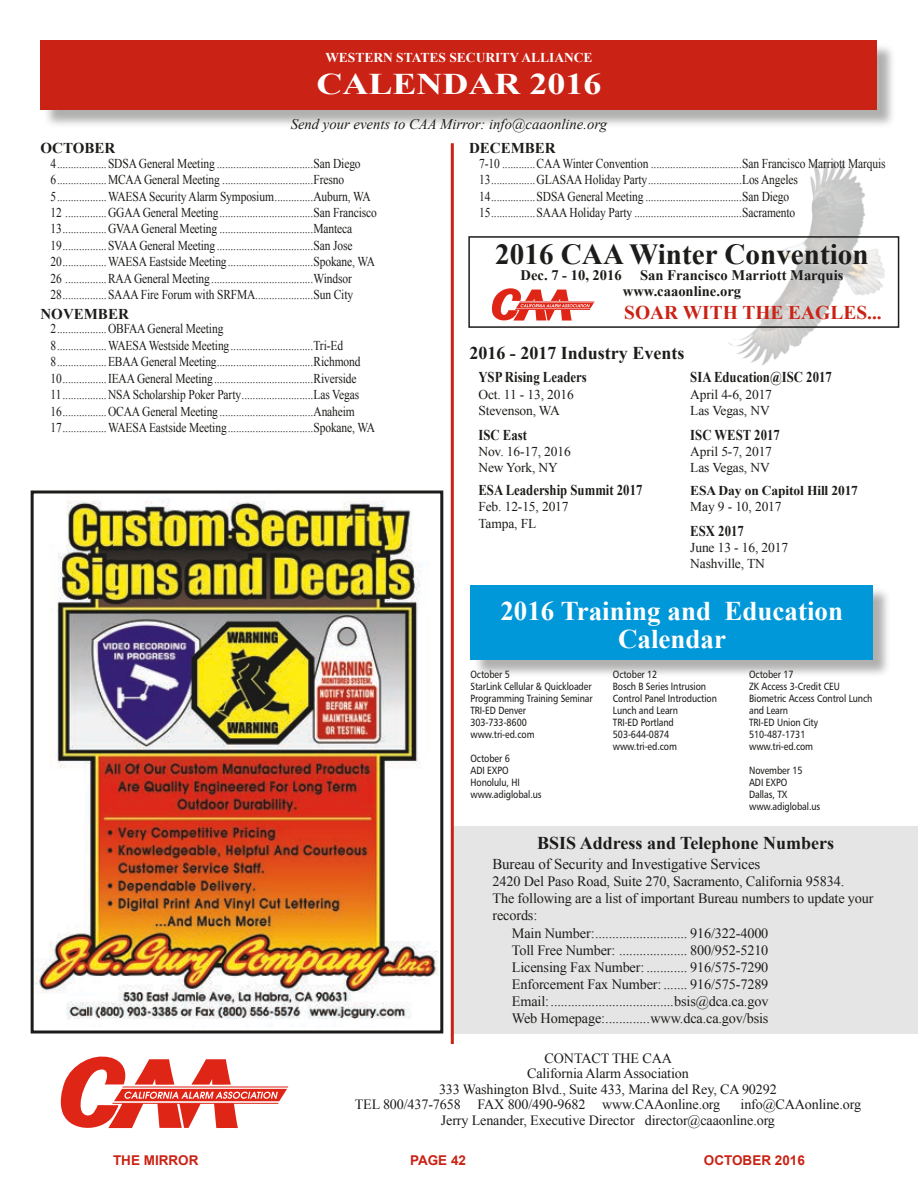
<style>
.page{position:relative;width:918px;height:1188px;background:#fff}
.page>*{position:absolute;margin:0;border:0;box-sizing:border-box;transform-origin:0 0}
.t1{font:700 30px "Times New Roman";color:#fff;scale:1.2 1}
.t2{font:700 29.1px "Times New Roman";color:#1c1c1a}
.t3{font:700 27px/28.5px "Times New Roman";color:#fff;text-align:center}
.t4{font:700 19.5px "Times New Roman";color:#ca2214}
.t5{font:700 18px "Times New Roman";color:#1c1c1a}
.t6{font:700 15px "Times New Roman";color:#1c1c1a;scale:.85 1}
.t7{font:15px "Times New Roman";letter-spacing:-.01em;color:#1c1c1a}
.t8{font:700 15px "Times New Roman";color:#1c1c1a}
.t9{font:italic 14.7px "Times New Roman";color:#1c1c1a}
.t10{font:700 14.55px/15.8px "Times New Roman";color:#1c1c1a;text-align:center}
.t11{font:14.25px "Times New Roman";letter-spacing:-.01em;color:#1c1c1a}
.t12{font:14.1px/15.6px "Times New Roman";letter-spacing:-.01em;color:#1c1c1a}
.t13{font:13.5px/16.4px "Times New Roman";letter-spacing:-.01em;color:#1c1c1a;scale:.85 1}
.t14{font:13.5px/16.2px "Times New Roman";letter-spacing:-.01em;color:#1c1c1a}
.t15{font:700 13.5px "Times New Roman";color:#fff}
.t16{font:700 13.5px "Arial";color:#ca2214}
.t17{font:700 13.5px "Times New Roman";letter-spacing:-.01em;color:#1c1c1a}
.t18{font:10.5px/12px "Humanist 777 BT Roman B";letter-spacing:-.01em;color:#1c1c1a;scale:.85 1}
</style>
<div class="page">
<img style="left:728px;top:160px;width:157px;height:206px">
<div style="left:451px;top:827px;width:467px;height:207px;background:#e5e5e5"></div>
<hr style="left:451px;top:143px;width:3px;height:901px;background:#ca2214">
<div style="left:43px;top:43px;width:853px;height:86px;background:#1c1c1a;opacity:.35"></div>
<div style="left:40px;top:40px;width:838px;height:70px;background:#ca2214"></div>
<hr style="left:122px;top:1087px;width:166px;height:1px;background:#de2516">
<svg style="left:61px;top:1057px;width:226px;height:71px"></svg>
<img style="left:35px;top:495px;width:403px;height:524px">
<div style="left:31px;top:490px;width:412px;height:544px;border:3px solid #1c1c1a"></div>
<svg style="left:492px;top:288px;width:102px;height:33px"></svg>
<div style="left:468px;top:236px;width:431px;height:92px;border:2px solid #1c1c1a"></div>
<div style="left:473px;top:587px;width:419px;height:91px;background:#1c1c1a;opacity:.35"></div>
<div style="left:471px;top:585px;width:402px;height:75px;background:#0098d8"></div>
<p class="t15" style="left:325px;top:48px;width:269px">WESTERN STATES SECURITY ALLIANCE</p>
<h1 class="t1" style="left:316px;top:63px;width:239px">CALENDAR 2016</h1>
<p class="t9" style="left:291px;top:114px;width:318px">Send your events to CAA Mirror: info@caaonline.org</p>
<p class="t8" style="left:40px;top:138px;width:76px">OCTOBER</p>
<p class="t13" style="left:51px;top:155px;width:385px">4..................SDSA General Meeting ...................................San Diego 6..................MCAA General Meeting .................................Fresno 5..................WAESA Security Alarm Symposium..............Auburn, WA 12 ...............GGAA General Meeting..................................San Francisco 13................GVAA General Meeting ..................................Manteca 19................SVAA General Meeting ...................................San Jose 20................WAESA Eastside Meeting...............................Spokane, WA 26 ...............RAA General Meeting.....................................Windsor 28................SAAA Fire Forum with SRFMA.....................Sun City</p>
<p class="t8" style="left:40px;top:304px;width:90px">NOVEMBER</p>
<p class="t13" style="left:51px;top:321px;width:383px">2..................OBFAA General Meeting<br>8..................WAESA Westside Meeting..............................Tri-Ed 8..................EBAA General Meeting...................................Richmond 10................IEAA General Meeting....................................Riverside 11................NSA Scholarship Poker Party..........................Las Vegas 16................OCAA General Meeting ..................................Anaheim 17................WAESA Eastside Meeting...............................Spokane, WA</p>
<p class="t8" style="left:469px;top:138px;width:88px">DECEMBER</p>
<p class="t13" style="left:479px;top:155px;width:480px">7-10 ............CAA Winter Convention .................................San Francisco Marriott Marquis 13................GLASAA Holiday Party..................................Los Angeles 14................SDSA General Meeting ...................................San Diego<br>15................SAAA Holiday Party .......................................Sacramento</p>
<h2 class="t2" style="left:495px;top:234px;width:375px">2016 CAA Winter Convention</h2>
<p class="t10" style="left:521px;top:267px;width:324px">Dec. 7 - 10, 2016 San Francisco Marriott Marquis www.caaonline.org</p>
<h3 class="t4" style="left:624px;top:299px;width:259px">SOAR WITH THE EAGLES...</h3>
<h3 class="t5" style="left:469px;top:340px;width:217px">2016 - 2017 Industry Events</h3>
<p class="t6" style="left:478px;top:367px;width:129px">YSP Rising Leaders</p>
<p class="t14" style="left:478px;top:386px;width:97px">Oct. 11 - 13, 2016<br>Stevenson, WA</p>
<p class="t6" style="left:478px;top:424px;width:59px">ISC East</p>
<p class="t14" style="left:478px;top:443px;width:94px">Nov. 16-17, 2016<br>New York, NY</p>
<p class="t6" style="left:478px;top:480px;width:194px">ESA Leadership Summit 2017</p>
<p class="t14" style="left:478px;top:499px;width:92px">Feb. 12-15, 2017<br>Tampa, FL</p>
<p class="t6" style="left:690px;top:367px;width:168px">SIA Education@ISC 2017</p>
<p class="t14" style="left:690px;top:386px;width:83px">April 4-6, 2017<br>Las Vegas, NV</p>
<p class="t6" style="left:690px;top:424px;width:107px">ISC WEST 2017</p>
<p class="t14" style="left:690px;top:443px;width:83px">April 5-7, 2017<br>Las Vegas, NV</p>
<p class="t17" style="left:690px;top:481px;width:169px">ESA Day on Capitol Hill 2017</p>
<p class="t14" style="left:690px;top:498px;width:93px">May 9 - 10, 2017</p>
<p class="t6" style="left:690px;top:521px;width:64px">ESX 2017</p>
<p class="t14" style="left:690px;top:539px;width:99px">June 13 - 16, 2017<br>Nashville, TN</p>
<h3 class="t3" style="left:500px;top:596px;width:344px">2016 Training and Education<br>Calendar</h3>
<p class="t18" style="left:471px;top:668px;width:145px">October 5<br>StarLink Cellular &amp; Quickloader<br>Programming Training Seminar<br>TRI-ED Denver<br>303-733-8600 www.tri-ed.com</p>
<p class="t18" style="left:471px;top:752px;width:85px">October 6<br>ADI EXPO<br>Honolulu, HI www.adiglobal.us</p>
<p class="t18" style="left:613px;top:668px;width:124px">October 12<br>Bosch B Series Intrusion<br>Control Panel Introduction<br>Lunch and Learn<br>TRI-ED Portland<br>503-644-0874 www.tri-ed.com</p>
<p class="t18" style="left:749px;top:668px;width:146px">October 17<br>ZK Access 3-Credit CEU<br>Biometric Access Control Lunch and Learn<br>TRI-ED Union City<br>510-487-1731<br>www.tri-ed.com</p>
<p class="t18" style="left:749px;top:764px;width:85px">November 15<br>ADI EXPO<br>Dallas, TX www.adiglobal.us</p>
<h3 class="t5" style="left:537px;top:831px;width:298px">BSIS Address and Telephone Numbers</h3>
<p class="t7" style="left:492px;top:854px;width:269px">Bureau of Security and Investigative Services</p>
<p class="t11" style="left:492px;top:872px;width:353px">2420 Del Paso Road, Suite 270, Sacramento, California 95834.</p>
<p class="t11" style="left:492px;top:889px;width:383px">The following are a list of important Bureau numbers to update your</p>
<p class="t11" style="left:492px;top:906px;width:46px">records:</p>
<p class="t11" style="left:512px;top:923px;width:258px">Main Number:........................... 916/322-4000</p>
<p class="t11" style="left:512px;top:940px;width:258px">Toll Free Number: .................... 800/952-5210</p>
<p class="t11" style="left:512px;top:957px;width:258px">Licensing Fax Number:............ 916/575-7290</p>
<p class="t11" style="left:512px;top:975px;width:258px">Enforcement Fax Number:....... 916/575-7289</p>
<p class="t11" style="left:512px;top:992px;width:258px">Email:....................................bsis@dca.ca.gov</p>
<p class="t11" style="left:512px;top:1009px;width:258px">Web Homepage:.............www.dca.ca.gov/bsis</p>
<p class="t12" style="left:545px;top:1050px;width:129px">CONTACT THE CAA</p>
<p class="t12" style="left:527px;top:1066px;width:163px">California Alarm Association</p>
<p class="t12" style="left:439px;top:1081px;width:339px">333 Washington Blvd., Suite 433, Marina del Rey, CA 90292</p>
<p class="t12" style="left:355px;top:1097px;width:367px">TEL 800/437-7658 FAX 800/490-9682 www.CAAonline.org</p>
<p class="t12" style="left:441px;top:1097px;width:422px;text-indent:300px">info@CAAonline.org<br>Jerry Lenander, Executive Director director@caaonline.org</p>
<p class="t16" style="left:113px;top:1152px;width:87px">THE MIRROR</p>
<p class="t16" style="left:410px;top:1152px;width:58px">PAGE 42</p>
<p class="t16" style="left:704px;top:1152px;width:103px">OCTOBER 2016</p>
</div>
